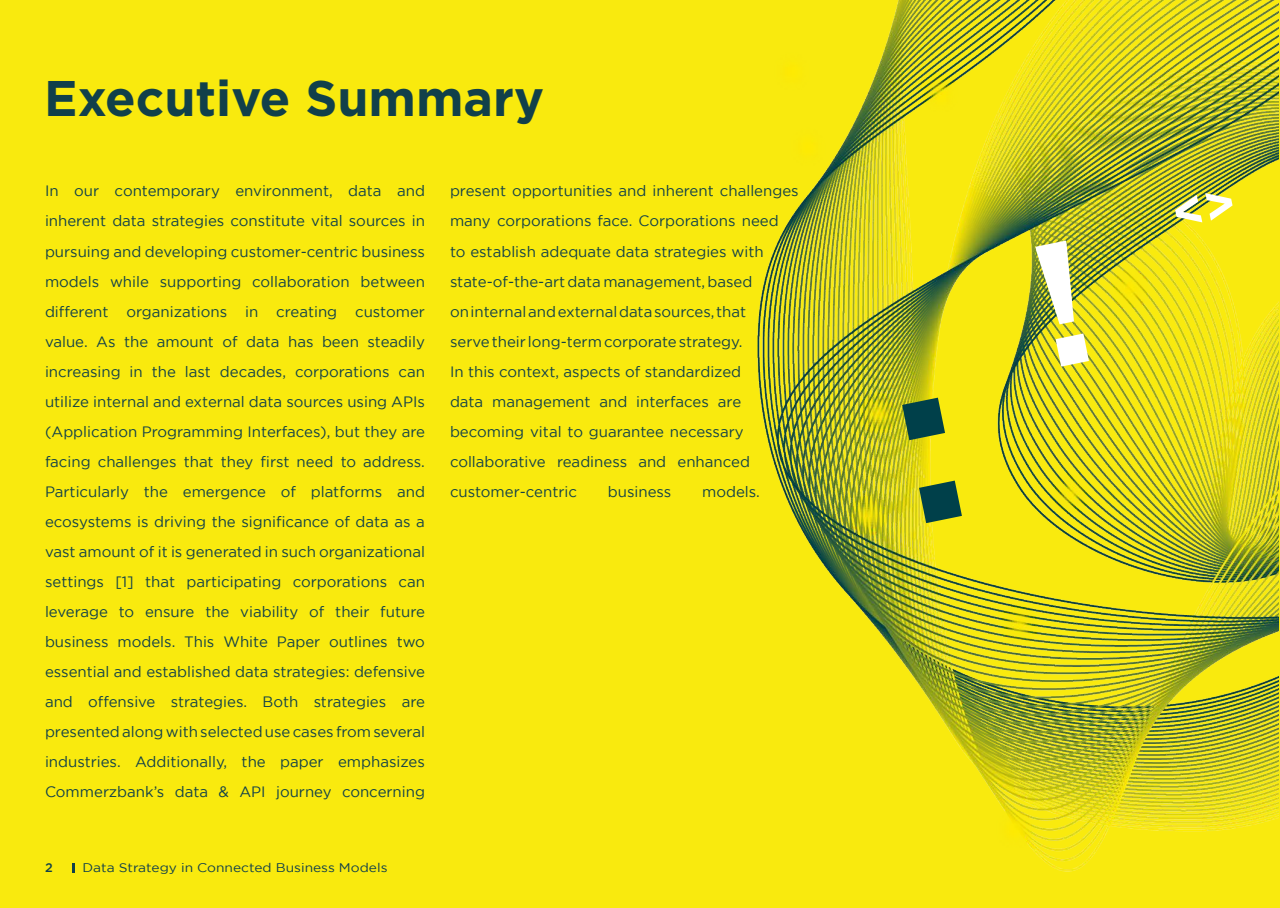
<style>
.page{position:relative;width:1280px;height:908px;background:#f9ea0e}
.page>*{position:absolute;margin:0;border:0;box-sizing:border-box;transform-origin:0 0}
.Headline{font:700 50px "Gotham";color:#11404a}
.Text_columns{font:15px/30px "Gotham";color:#11404a;text-align:justify}
.t1{font:12.5px "Gotham";color:#11404a;scale:1.1 1}
.t2{font:500 12.5px "Gotham";color:#11404a}
</style>
<div class="page">
<img style="left:757px;top:0;width:522px;height:872px">
<svg style="left:72px;top:863px;width:3px;height:10px"></svg>
<svg style="left:902px;top:397px;width:60px;height:126px"></svg>
<img style="left:1035px;top:240px;width:55px;height:127px">
<svg style="left:1173px;top:188px;width:62px;height:39px"></svg>
<p class="Headline" style="left:44px;top:69px;width:501px">Executive Summary</p>
<p class="Text_columns" style="left:45px;top:176px;width:382px">In our contemporary environment, data and inherent data strategies constitute vital sources in pursuing and developing customer-centric business models while supporting collaboration between different organizations in creating customer value. As the amount of data has been steadily increasing in the last decades, corporations can utilize internal and external data sources using APIs (Application Programming Interfaces), but they are facing challenges that they first need to address.</p>
<p class="Text_columns" style="left:45px;top:476px;width:382px">Particularly the emergence of platforms and ecosystems is driving the significance of data as a vast amount of it is generated in such organizational settings [1] that participating corporations can leverage to ensure the viability of their future business models. This White Paper outlines two essential and established data strategies: defensive and offensive strategies. Both strategies are presented along with selected use cases from several industries. Additionally, the paper emphasizes Commerzbank’s data &amp; API journey concerning</p>
<p class="t2" style="left:45px;top:860px;width:9px">2</p>
<p class="t1" style="left:82px;top:860px;width:279px">Data Strategy in Connected Business Models</p>
<p class="Text_columns" style="left:450px;top:176px;width:350px;text-align:left">present opportunities and inherent challenges many corporations face. Corporations need<br>to establish adequate data strategies with state-of-the-art data management, based<br>on internal and external data sources, that<br>serve their long-term corporate strategy.<br>In this context, aspects of standardized<br>data management and interfaces are becoming vital to guarantee necessary collaborative readiness and enhanced customer-centric</p>
<p class="Text_columns" style="left:608px;top:476px;width:65px">business</p>
<p class="Text_columns" style="left:702px;top:476px;width:59px">models.</p>
</div>
